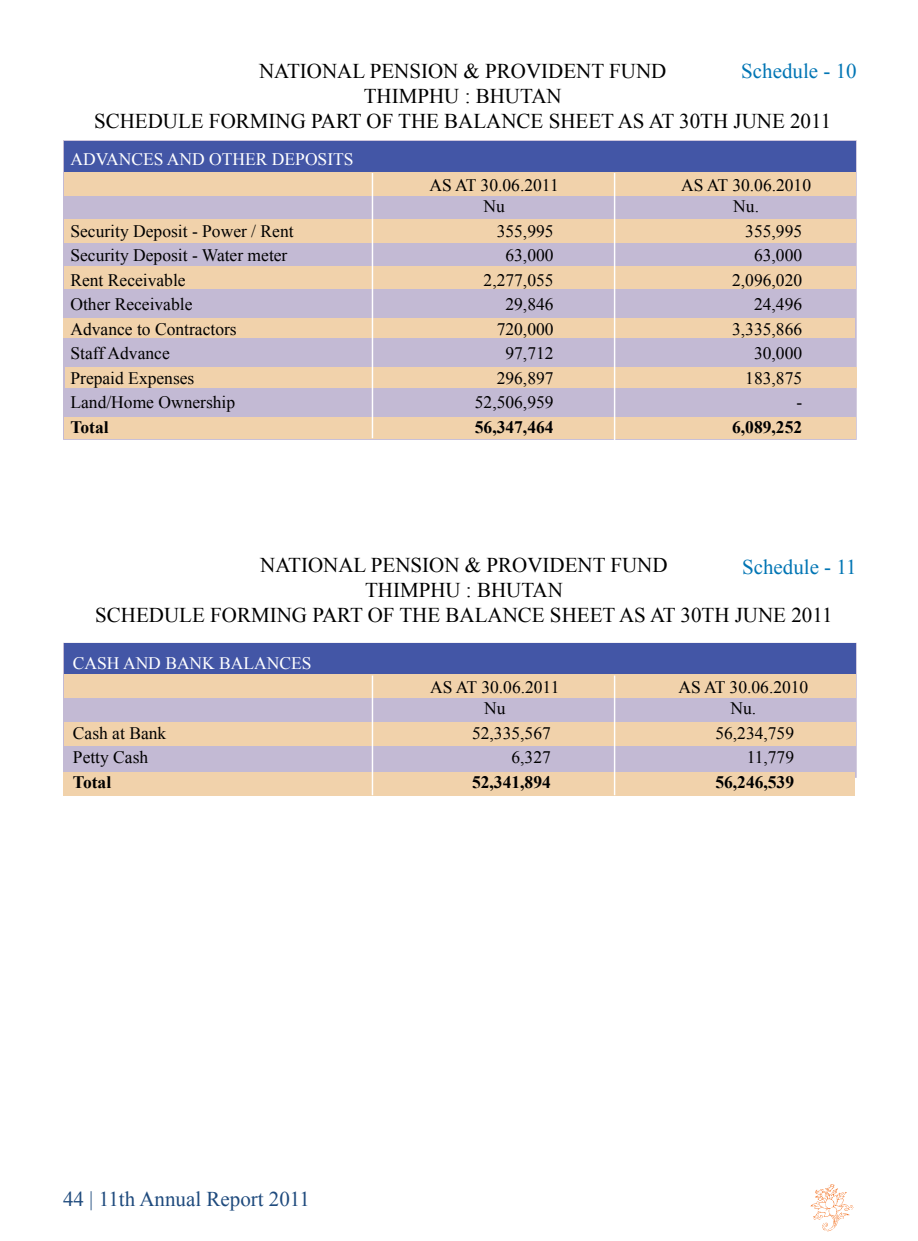
<style>
.page{position:relative;width:918px;height:1241px;background:#fff}
.page>*{position:absolute;margin:0;border:0;box-sizing:border-box;transform-origin:0 0}
.t1{font:21px/25.2px "Times New Roman";color:#000;text-align:center}
.t2{font:21px "Times New Roman";color:#1e4a7d}
.t3{font:21px "Times New Roman";color:#0075b4}
.t4{font:17.5px "Times New Roman";color:#000}
.t5{font:700 17.5px "Times New Roman";color:#000}
.t6{font:17.5px "Times New Roman";color:#fff}
</style>
<div class="page">
<img style="left:810px;top:1184px;width:44px;height:48px">
<div style="left:63px;top:140px;width:793px;height:300px;background:#c3bad4;border:2px solid #c3bad4"></div>
<div style="left:64px;top:141px;width:792px;height:31px;background:#4356a6"></div>
<div style="left:64px;top:172px;width:792px;height:23px;background:#f1d2ab"></div>
<div style="left:64px;top:219px;width:792px;height:24px;background:#f1d2ab"></div>
<div style="left:64px;top:266px;width:792px;height:23px;background:#f1d2ab"></div>
<div style="left:63px;top:318px;width:792px;height:20px;background:#f1d2ab"></div>
<div style="left:65px;top:366px;width:791px;height:21px;background:#f1d2ab"></div>
<div style="left:64px;top:417px;width:791px;height:21px;background:#f1d2ab"></div>
<hr style="left:614px;top:173px;width:1px;height:269px;background:#fff">
<hr style="left:372px;top:173px;width:1px;height:265px;background:#fff">
<div style="left:63px;top:642px;width:793px;height:135px;background:#c3bad4;border:2px solid #c3bad4"></div>
<div style="left:64px;top:643px;width:792px;height:31px;background:#4356a6"></div>
<div style="left:64px;top:674px;width:792px;height:23px;background:#f1d2ab"></div>
<div style="left:64px;top:721px;width:792px;height:24px;background:#f1d2ab"></div>
<div style="left:63px;top:771px;width:792px;height:24px;background:#f1d2ab"></div>
<hr style="left:614px;top:675px;width:1px;height:120px;background:#fff">
<hr style="left:372px;top:675px;width:1px;height:120px;background:#fff">
<p class="t1" style="left:259px;top:58px;width:409px">NATIONAL PENSION &amp; PROVIDENT FUND</p>
<p class="t3" style="left:741px;top:56px;width:117px">Schedule - 10</p>
<p class="t1" style="left:94px;top:83px;width:739px">THIMPHU : BHUTAN<br>SCHEDULE FORMING PART OF THE BALANCE SHEET AS AT 30TH JUNE 2011</p>
<p class="t6" style="left:70px;top:147px;width:285px">ADVANCES AND OTHER DEPOSITS</p>
<p class="t4" style="left:429px;top:173px;width:131px">AS AT 30.06.2011</p>
<p class="t4" style="left:681px;top:173px;width:131px">AS AT 30.06.2010</p>
<p class="t4" style="left:483px;top:194px;width:23px">Nu</p>
<p class="t4" style="left:733px;top:194px;width:27px">Nu.</p>
<p class="t4" style="left:70px;top:219px;width:225px">Security Deposit - Power / Rent</p>
<p class="t4" style="left:497px;top:219px;width:58px">355,995</p>
<p class="t4" style="left:745px;top:219px;width:58px">355,995</p>
<p class="t4" style="left:70px;top:243px;width:218px">Security Deposit - Water meter</p>
<p class="t4" style="left:505px;top:243px;width:50px">63,000</p>
<p class="t4" style="left:754px;top:243px;width:50px">63,000</p>
<p class="t4" style="left:70px;top:268px;width:117px">Rent Receivable</p>
<p class="t4" style="left:483px;top:268px;width:71px">2,277,055</p>
<p class="t4" style="left:732px;top:268px;width:71px">2,096,020</p>
<p class="t4" style="left:70px;top:292px;width:123px">Other Receivable</p>
<p class="t4" style="left:505px;top:292px;width:50px">29,846</p>
<p class="t4" style="left:754px;top:292px;width:50px">24,496</p>
<p class="t4" style="left:70px;top:317px;width:168px">Advance to Contractors</p>
<p class="t4" style="left:497px;top:317px;width:58px">720,000</p>
<p class="t4" style="left:732px;top:317px;width:71px">3,335,866</p>
<p class="t4" style="left:70px;top:341px;width:101px">Staff Advance</p>
<p class="t4" style="left:505px;top:341px;width:50px">97,712</p>
<p class="t4" style="left:754px;top:341px;width:50px">30,000</p>
<p class="t4" style="left:70px;top:366px;width:125px">Prepaid Expenses</p>
<p class="t4" style="left:497px;top:366px;width:58px">296,897</p>
<p class="t4" style="left:745px;top:366px;width:58px">183,875</p>
<p class="t4" style="left:70px;top:390px;width:166px">Land/Home Ownership</p>
<p class="t4" style="left:475px;top:390px;width:80px">52,506,959</p>
<p class="t4" style="left:796px;top:390px;width:7px">-</p>
<p class="t5" style="left:70px;top:415px;width:40px">Total</p>
<p class="t5" style="left:475px;top:415px;width:80px">56,347,464</p>
<p class="t5" style="left:732px;top:415px;width:71px">6,089,252</p>
<p class="t1" style="left:260px;top:552px;width:409px">NATIONAL PENSION &amp; PROVIDENT FUND</p>
<p class="t3" style="left:742px;top:552px;width:116px">Schedule - 11</p>
<p class="t1" style="left:95px;top:577px;width:739px">THIMPHU : BHUTAN<br>SCHEDULE FORMING PART OF THE BALANCE SHEET AS AT 30TH JUNE 2011</p>
<p class="t6" style="left:73px;top:651px;width:240px">CASH AND BANK BALANCES</p>
<p class="t4" style="left:430px;top:675px;width:131px">AS AT 30.06.2011</p>
<p class="t4" style="left:678px;top:675px;width:131px">AS AT 30.06.2010</p>
<p class="t4" style="left:484px;top:696px;width:23px">Nu</p>
<p class="t4" style="left:730px;top:696px;width:27px">Nu.</p>
<p class="t4" style="left:73px;top:721px;width:95px">Cash at Bank</p>
<p class="t4" style="left:472px;top:721px;width:80px">52,335,567</p>
<p class="t4" style="left:715px;top:721px;width:80px">56,234,759</p>
<p class="t4" style="left:73px;top:745px;width:77px">Petty Cash</p>
<p class="t4" style="left:511px;top:745px;width:41px">6,327</p>
<p class="t4" style="left:746px;top:745px;width:49px">11,779</p>
<p class="t5" style="left:73px;top:769px;width:40px">Total</p>
<p class="t5" style="left:472px;top:769px;width:80px">52,341,894</p>
<p class="t5" style="left:715px;top:769px;width:80px">56,246,539</p>
<p class="t2" style="left:63px;top:1184px;width:249px">44 | 11th Annual Report 2011</p>
</div>
